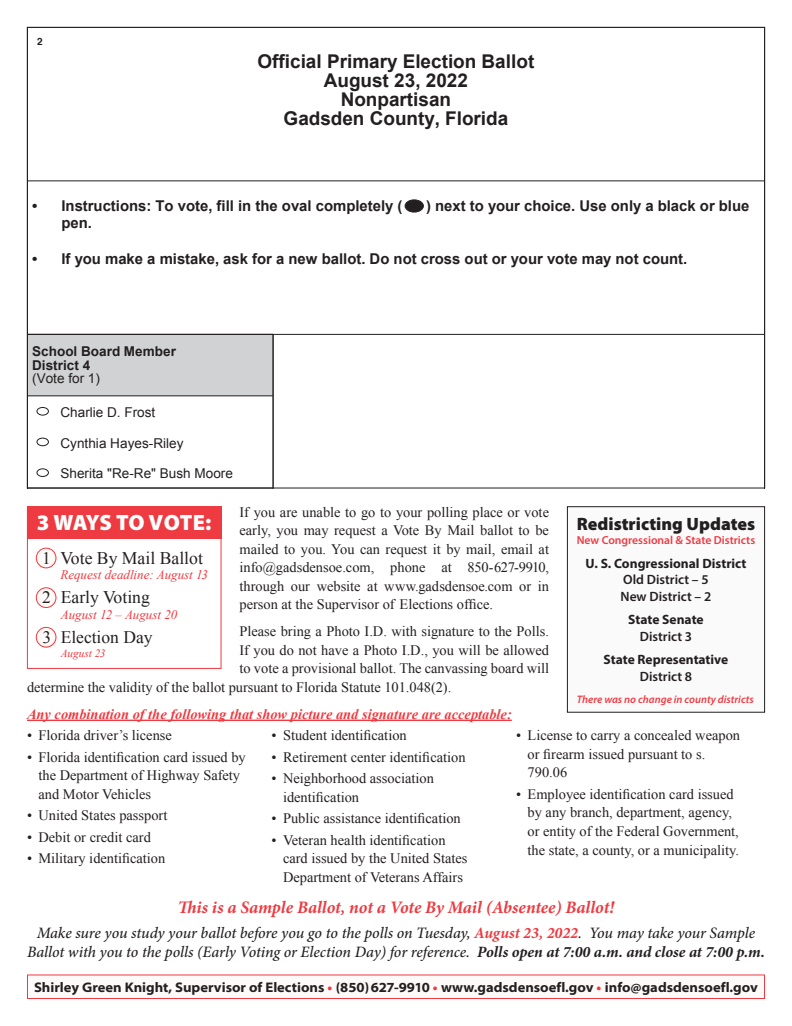
<style>
.page{position:relative;width:792px;height:1026px;background:#fff}
.page>*{position:absolute;margin:0;border:0;box-sizing:border-box;transform-origin:0 0}
.t1{font:900 22.2px "Myriad Pro";letter-spacing:-.01em;color:#fff}
.t2{font:700 19px/19px "Arial";color:#231f20;text-align:center}
.t3{font:900 17.9px "Myriad Pro";color:#231f20}
.t4{font:17.7px "Times New Roman";color:#231f20}
.t5{font:italic 700 17.6px "Minion Pro";letter-spacing:-.005em;color:#ee3a41}
.t6{font:17.5px "Times New Roman";color:#231f20}
.t7{font:italic 500 15.9px/19.1px "Minion Pro";letter-spacing:-.01em;color:#231f20;text-align:center}
.t8{font:700 14.9px "Arial";color:#231f20}
.t9{font:14.4px/18.5px "Times New Roman";color:#231f20}
.t10{font:italic 700 14.4px "Times New Roman";color:#ee3a41}
.t11{font:700 semi-expanded 14px "Myriad Pro";color:#231f20}
.t12{font:13.5px "Arial";color:#231f20}
.t13{font:600 13.5px/16.6px "Myriad Pro";color:#231f20;text-align:center}
.t14{font:700 13.5px/16.6px "Myriad Pro";color:#231f20;text-align:center}
.t15{font:700 13.5px/13.5px "Arial";color:#231f20}
.t16{font:italic 13px "Times New Roman";color:#ee3a41}
.t17{font:600 11.6px "Myriad Pro";color:#ee3a41}
.t18{font:italic 11.3px "Times New Roman";color:#ee3a41}
.t19{font:italic 600 10.9px "Myriad Pro";color:#ee3a41}
.t20{font:700 10px "Helvetica";color:#231f20}
.s1{font-weight:400}
.s2{font-size:17.4px}
.s3{font-weight:700}
.s4{font-weight:600}
.s5{font-weight:700;color:#ee3a41}
.s6{font-weight:700;font-size:15.8px}
.s7{color:#ee3a41}
</style>
<div class="page">
<div style="left:27px;top:334px;width:246px;height:62px;background:#d1d2d4"></div>
<div style="left:405px;top:200px;width:18px;height:12px;background:#231f20;border-radius:50%"></div>
<div style="left:405px;top:199px;width:19px;height:13px;border:1px solid #231f20;border-radius:50%"></div>
<hr style="left:27px;top:181px;width:738px;height:1px;background:#231f20">
<hr style="left:27px;top:334px;width:738px;height:1px;background:#231f20">
<div style="left:37px;top:407px;width:12px;height:8px;border:1px solid #231f20;border-radius:50%"></div>
<div style="left:37px;top:438px;width:12px;height:8px;border:1px solid #231f20;border-radius:50%"></div>
<div style="left:37px;top:469px;width:12px;height:8px;border:1px solid #231f20;border-radius:50%"></div>
<hr style="left:27px;top:396px;width:246px;height:1px;background:#231f20">
<hr style="left:273px;top:334px;width:1px;height:62px;background:#231f20">
<hr style="left:273px;top:396px;width:1px;height:31px;background:#231f20">
<hr style="left:273px;top:427px;width:1px;height:30px;background:#231f20">
<hr style="left:27px;top:488px;width:246px;height:1px;background:#231f20">
<hr style="left:273px;top:457px;width:1px;height:31px;background:#231f20">
<hr style="left:27px;top:720px;width:485px;height:1px;background:#ee3a41">
<div style="left:27px;top:506px;width:194px;height:163px;background:#fff;border:1px solid #ee3a41"></div>
<div style="left:27px;top:506px;width:194px;height:33px;background:#ee3a41"></div>
<div style="left:35px;top:547px;width:21px;height:16px;background:#fff;opacity:.75"></div>
<div style="left:36px;top:551px;width:20px;height:18px;background:#ee3a41;opacity:.25"></div>
<div style="left:36px;top:548px;width:20px;height:20px;border:1px solid #ee3a41;border-radius:50%"></div>
<div style="left:35px;top:587px;width:21px;height:16px;background:#fff;opacity:.75"></div>
<div style="left:36px;top:591px;width:20px;height:18px;background:#ee3a41;opacity:.25"></div>
<div style="left:36px;top:587px;width:20px;height:21px;border:1px solid #ee3a41;border-radius:50%"></div>
<div style="left:35px;top:626px;width:21px;height:16px;background:#fff;opacity:.75"></div>
<div style="left:36px;top:631px;width:20px;height:17px;background:#ee3a41;opacity:.25"></div>
<div style="left:36px;top:627px;width:20px;height:21px;border:1px solid #ee3a41;border-radius:50%"></div>
<div style="left:27px;top:975px;width:738px;height:24px;background:#fefaf9"></div>
<div style="left:27px;top:974px;width:738px;height:25px;border:1px solid #ee3a41"></div>
<div style="left:567px;top:507px;width:198px;height:205px;background:#fafafa"></div>
<div style="left:567px;top:506px;width:198px;height:207px;border:1px solid #231f20"></div>
<p class="t20" style="left:37px;top:33px;width:7px">2</p>
<p class="t2" style="left:257px;top:53px;width:278px">Official Primary Election Ballot<br>August 23, 2022<br>Nonpartisan<br>Gadsden County, Florida</p>
<p class="t8" style="left:32px;top:196px;width:372px">• Instructions: To vote, fill in the oval completely (</p>
<p class="t8" style="left:426px;top:196px;width:325px">) next to your choice. Use only a black or blue</p>
<p class="t8" style="left:61px;top:213px;width:32px">pen.</p>
<p class="t8" style="left:32px;top:249px;width:657px">• If you make a mistake, ask for a new ballot. Do not cross out or your vote may not count.</p>
<p class="t15" style="left:32px;top:345px;width:145px">School Board Member<br>District 4<br><span class="s1">(Vote for 1)</span></p>
<p class="t12" style="left:60px;top:403px;width:96px">Charlie D. Frost</p>
<p class="t12" style="left:60px;top:434px;width:125px">Cynthia Hayes-Riley</p>
<p class="t12" style="left:60px;top:465px;width:174px">Sherita "Re-Re" Bush Moore</p>
<p class="t9" style="left:239px;top:502px;width:311px;text-align:justify">If you are unable to go to your polling place or vote early, you may request a Vote By Mail ballot to be mailed to you. You can request it by mail, email at info@gadsdensoe.com, phone at 850-627-9910, through our website at www.gadsdensoe.com or in person at the Supervisor of Elections office.</p>
<p class="t9" style="left:239px;top:622px;width:311px">Please bring a Photo I.D. with signature to the Polls.</p>
<p class="t9" style="left:239px;top:641px;width:311px">If you do not have a Photo I.D., you will be allowed</p>
<p class="t9" style="left:239px;top:659px;width:311px">to vote a provisional ballot. The canvassing board will</p>
<p class="t9" style="left:27px;top:678px;width:426px">determine the validity of the ballot pursuant to Florida Statute 101.048(2).</p>
<p class="t10" style="left:27px;top:704px;width:486px">Any combination of the following that show picture and signature are acceptable:</p>
<p class="t9" style="left:27px;top:726px;width:146px">• Florida driver’s license</p>
<p class="t9" style="left:38px;top:747px;width:209px;text-indent:-11px">• Florida identification card issued by the Department of Highway Safety and Motor Vehicles</p>
<p class="t9" style="left:27px;top:806px;width:142px">• United States passport</p>
<p class="t9" style="left:27px;top:828px;width:125px">• Debit or credit card</p>
<p class="t9" style="left:27px;top:849px;width:140px">• Military identification</p>
<p class="t1" style="left:37px;top:508px;width:176px">3 WAYS TO VOTE:</p>
<p class="t4" style="left:42px;top:546px;width:162px"><span class="s2">1</span> Vote By Mail Ballot</p>
<p class="t16" style="left:60px;top:566px;width:149px">Request deadline: August 13</p>
<p class="t4" style="left:42px;top:586px;width:109px"><span class="s2">2</span> Early Voting</p>
<p class="t16" style="left:61px;top:606px;width:118px">August 12 – August 20</p>
<p class="t6" style="left:43px;top:625px;width:111px"><span class="s2">3</span> Election Day</p>
<p class="t18" style="left:61px;top:645px;width:46px">August 23</p>
<p class="t3" style="left:577px;top:512px;width:180px">Redistricting Updates</p>
<p class="t17" style="left:577px;top:533px;width:180px">New Congressional &amp; State Districts</p>
<p class="t13" style="left:586px;top:555px;width:162px"><span class="s3">U. S. Congressional District<br></span>Old District – 5<br>New District – 2</p>
<p class="t14" style="left:628px;top:611px;width:77px">State Senate<br><span class="s4">District 3</span></p>
<p class="t14" style="left:604px;top:651px;width:126px">State Representative<br><span class="s4">District 8</span></p>
<p class="t19" style="left:577px;top:692px;width:179px">There was no change in county districts</p>
<p class="t9" style="left:272px;top:726px;width:137px">• Student identification</p>
<p class="t9" style="left:272px;top:747px;width:196px">• Retirement center identification</p>
<p class="t9" style="left:283px;top:769px;width:152px;text-indent:-11px">• Neighborhood association identification</p>
<p class="t9" style="left:272px;top:809px;width:191px">• Public assistance identification</p>
<p class="t9" style="left:283px;top:831px;width:186px;text-indent:-11px">• Veteran health identification card issued by the United States<br>Department of Veterans Affairs</p>
<p class="t9" style="left:528px;top:726px;width:214px;text-indent:-11px">• License to carry a concealed weapon or firearm issued pursuant to s.<br>790.06</p>
<p class="t9" style="left:528px;top:784px;width:213px;line-height:18.8px;text-indent:-11px">• Employee identification card issued by any branch, department, agency, or entity of the Federal Government, the state, a county, or a municipality.</p>
<p class="t5" style="left:178px;top:895px;width:438px">This is a Sample Ballot, not a Vote By Mail (Absentee) Ballot!</p>
<p class="t7" style="left:27px;top:924px;width:740px">Make sure you study your ballot before you go to the polls on Tuesday, <span class="s5">August 23, 2022</span>. You may take your Sample<br>Ballot with you to the polls (Early Voting or Election Day) for reference. <span class="s6">Polls open at 7:00 a.m. and close at 7:00 p.m.</span></p>
<p class="t11" style="left:34px;top:979px;width:725px">Shirley Green Knight, Supervisor of Elections <span class="s7">•</span> (850)627-9910 <span class="s7">•</span> www.gadsdensoefl.gov <span class="s7">•</span> info@gadsdensoefl.gov</p>
</div>
